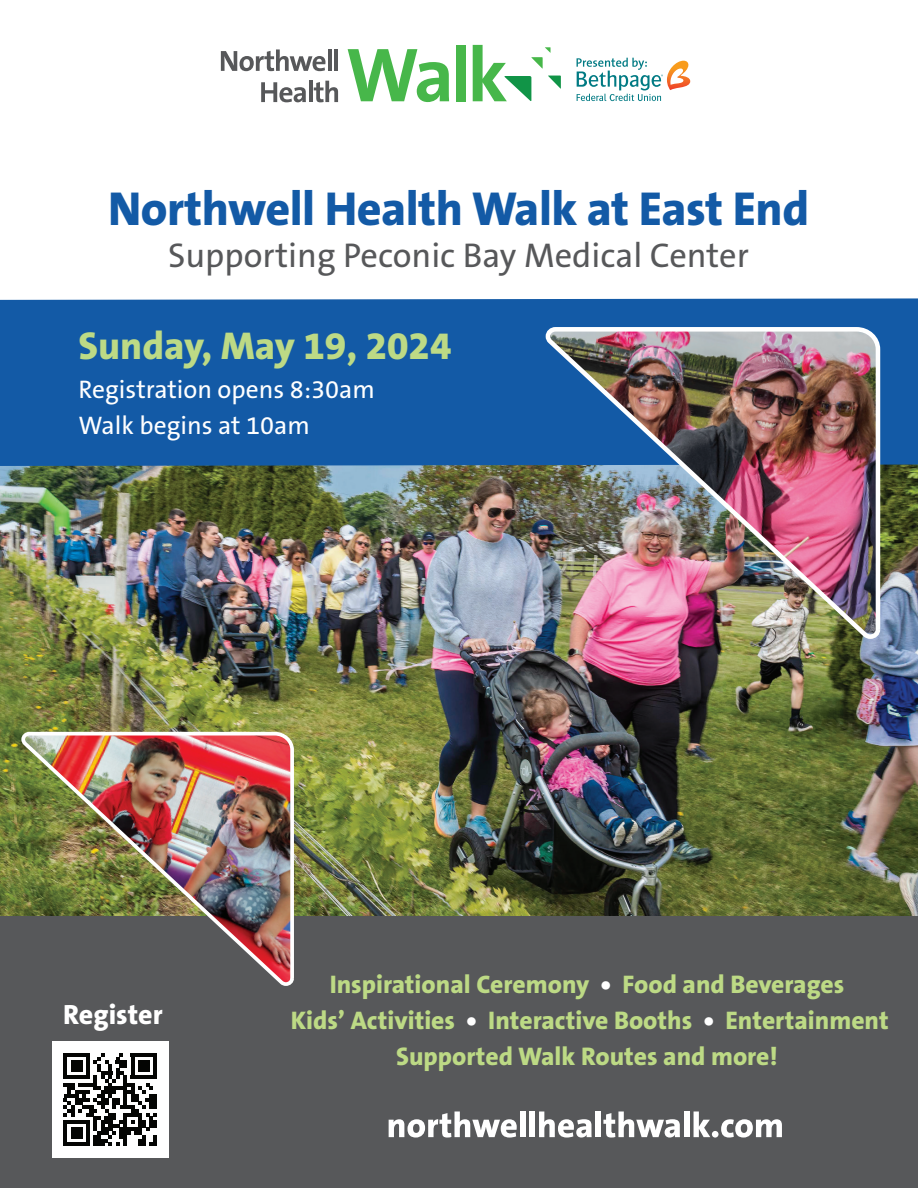
<style>
.page{position:relative;width:918px;height:1188px;background:#fff}
.page>*{position:absolute;margin:0;border:0;box-sizing:border-box;transform-origin:0 0}
.t1{font:800 48px "The Sans B W8";letter-spacing:-.01em;color:#135aa6}
.t2{font:800 39px "The Sans B W8";color:#bdda85}
.t3{font:34.5px "The Sans B W5 Plain";color:#57585a}
.t4{font:800 27.9px "The Sans B W8";color:#fff}
.t5{font:800 25.65px/36px "The Sans B W8";color:#bdda85;text-align:center}
.t6{font:25.5px/36px "The Sans B W5 Plain";color:#fff}
.s1{color:#fff}
</style>
<div class="page">
<img style="left:0;top:466px;width:918px;height:450px">
<div style="left:0;top:298px;width:918px;height:168px;background:#135aa6"></div>
<div style="left:0;top:916px;width:918px;height:272px;background:#57585a"></div>
<svg style="left:389px;top:1111px;width:128px;height:27px"></svg>
<div style="left:520px;top:1111px;width:5px;height:26px;background:#fff"></div>
<div style="left:530px;top:1111px;width:5px;height:26px;background:#fff"></div>
<svg style="left:539px;top:1111px;width:53px;height:27px"></svg>
<div style="left:596px;top:1111px;width:5px;height:26px;background:#fff"></div>
<svg style="left:603px;top:1111px;width:77px;height:27px"></svg>
<div style="left:684px;top:1111px;width:5px;height:26px;background:#fff"></div>
<svg style="left:694px;top:1111px;width:16px;height:26px"></svg>
<div style="left:712px;top:1131px;width:7px;height:7px;background:#fff;border-radius:50%"></div>
<svg style="left:721px;top:1119px;width:61px;height:19px"></svg>
<svg style="left:348px;top:49px;width:101px;height:53px"></svg>
<div style="left:456px;top:45px;width:10px;height:56px;background:#47b74a"></div>
<svg style="left:221px;top:49px;width:104px;height:22px"></svg>
<hr style="left:328px;top:49px;width:3px;height:22px;background:#57585a">
<hr style="left:334px;top:49px;width:4px;height:22px;background:#57585a">
<svg style="left:261px;top:82px;width:45px;height:20px"></svg>
<hr style="left:309px;top:81px;width:3px;height:21px;background:#57585a">
<svg style="left:314px;top:81px;width:24px;height:21px"></svg>
<svg style="left:473px;top:45px;width:88px;height:56px"></svg>
<svg style="left:577px;top:58px;width:113px;height:43px"></svg>
<img style="left:543px;top:325px;width:340px;height:317px">
<img style="left:20px;top:730px;width:276px;height:256px">
<div style="left:52px;top:1041px;width:117px;height:117px;background:#fff"></div>
<svg style="left:64px;top:1053px;width:93px;height:93px"></svg>
<hr style="left:64px;top:1143px;width:26px;height:3px;background:#040503">
<div style="left:71px;top:1128px;width:11px;height:11px;background:#040503"></div>
<h1 class="t1" style="left:108px;top:178px;width:703px">Northwell Health Walk at East End</h1>
<h3 class="t3" style="left:168px;top:233px;width:582px">Supporting Peconic Bay Medical Center</h3>
<h2 class="t2" style="left:79px;top:321px;width:374px">Sunday, May 19, 2024</h2>
<p class="t6" style="left:79px;top:372px;width:298px">Registration opens 8:30am<br>Walk begins at 10am</p>
<p class="t4" style="left:63px;top:997px;width:101px">Register</p>
<p class="t5" style="left:291px;top:966px;width:599px">Inspirational Ceremony <span class="s1">•</span> Food and Beverages<br>Kids’ Activities <span class="s1">•</span> Interactive Booths <span class="s1">•</span> Entertainment<br>Supported Walk Routes and more!</p>
</div>
